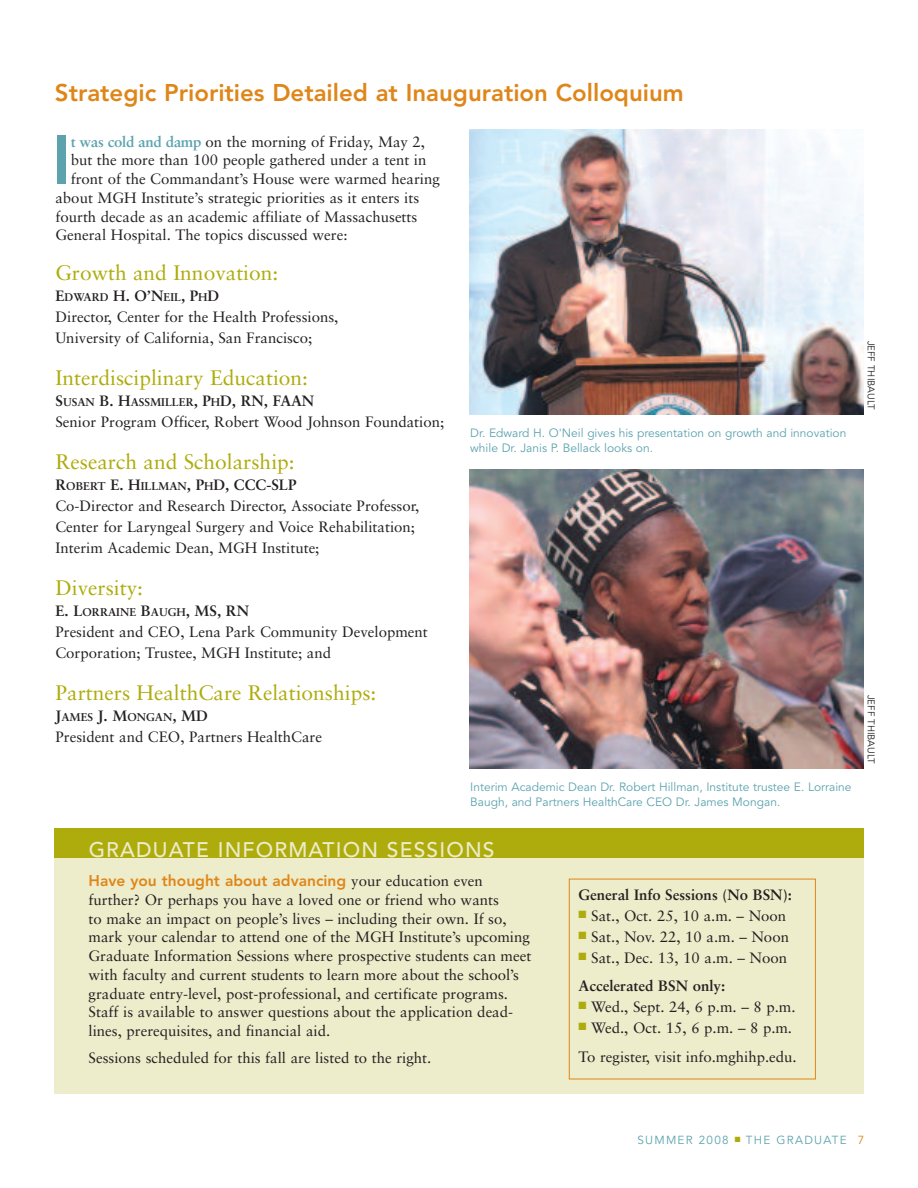
<style>
.page{position:relative;width:918px;height:1188px;background:#fff}
.page>*{position:absolute;margin:0;border:0;box-sizing:border-box;transform-origin:0 0}
.t1{font:800 69.15px "Avenir";color:#5ca3ae}
.t2{font:800 24px "Avenir";color:#df8619}
.t3{font:21px "Sabon";color:#aeac0c}
.t4{font:500 21px "Avenir";letter-spacing:.055em;color:#edeccb}
.t5{font:800 15.6px "Avenir";color:#df8619}
.t6{font:15px/21px "Sabon";color:#231f20}
.t7{font:700 15px "Sabon";color:#231f20}
.t8{font:12px/15px "Avenir";color:#5ca3ae}
.t9{font:11.7px "Avenir";letter-spacing:.11em;color:#5ca3ae}
.t10{font:700 11.25px "Sabon";color:#231f20}
.t11{font:9.75px "Avenir";color:#231f20}
.s1{font-weight:700;color:#5ca3ae}
.s2{font-weight:700}
.s3{font-weight:700;font-size:11.25px}
.s4{font-size:15px}
.s5{font-family:"Sabon";font-weight:400;font-size:15px;color:#231f20}
.s6{color:#df8619}
</style>
<div class="page">
<div style="left:54px;top:852px;width:810px;height:242px;background:#edeccb"></div>
<div style="left:54px;top:828px;width:810px;height:29px;background:#aeac0c"></div>
<img style="left:469px;top:130px;width:395px;height:284px">
<img style="left:469px;top:470px;width:395px;height:299px">
<div style="left:569px;top:879px;width:247px;height:200px;border:1px solid #df8619"></div>
<h2 class="t2" style="left:55px;top:83px;width:630px">Strategic Priorities Detailed at Inauguration Colloquium</h2>
<h1 class="t1" style="left:51px;top:132px;width:21px">I</h1>
<p class="t6" style="left:71px;top:132px;width:356px"><span class="s1">t was cold and damp</span> on the morning of Friday, May 2,</p>
<p class="t6" style="left:71px;top:151px;width:357px">but the more than 100 people gathered under a tent in</p>
<p class="t6" style="left:71px;top:170px;width:371px">front of the Commandant’s House were warmed hearing</p>
<p class="t6" style="left:55px;top:188px;width:365px">about MGH Institute’s strategic priorities as it enters its</p>
<p class="t6" style="left:55px;top:207px;width:363px">fourth decade as an academic affiliate of Massachusetts</p>
<p class="t6" style="left:55px;top:226px;width:294px">General Hospital. The topics discussed were:</p>
<h3 class="t3" style="left:56px;top:264px;width:224px">Growth and Innovation:</h3>
<p class="t6" style="left:55px;top:287px;width:284px"><span class="s2">E</span><span class="s3">DWARD</span> <span class="s2">H. O’N</span><span class="s3">EIL</span><span class="s2">, P</span><span class="s3">H</span><span class="s2">D<br></span>Director, Center for the Health Professions,<br>University of California, San Francisco;</p>
<h3 class="t3" style="left:56px;top:369px;width:254px">Interdisciplinary Education:</h3>
<p class="t6" style="left:55px;top:392px;width:390px"><span class="s2">S</span><span class="s3">USAN</span> <span class="s2">B. H</span><span class="s3">ASSMILLER</span><span class="s2">, P</span><span class="s3">H</span><span class="s2">D, RN, FAAN<br></span>Senior Program Officer, Robert Wood Johnson Foundation;</p>
<h3 class="t3" style="left:56px;top:453px;width:241px">Research and Scholarship:</h3>
<p class="t6" style="left:55px;top:476px;width:365px"><span class="s2">R</span><span class="s3">OBERT</span> <span class="s2">E. H</span><span class="s3">ILLMAN</span><span class="s2">, P</span><span class="s3">H</span><span class="s2">D, CCC-SLP<br></span>Co-Director and Research Director, Associate Professor, Center for Laryngeal Surgery and Voice Rehabilitation; Interim Academic Dean, MGH Institute;</p>
<h3 class="t3" style="left:56px;top:579px;width:89px">Diversity:</h3>
<p class="t10" style="left:56px;top:607px;width:195px"><span class="s4">E. L</span>ORRAINE <span class="s4">B</span>AUGH<span class="s4">, MS, RN</span></p>
<p class="t6" style="left:55px;top:623px;width:374px">President and CEO, Lena Park Community Development<br>Corporation; Trustee, MGH Institute; and</p>
<h3 class="t3" style="left:56px;top:684px;width:322px">Partners HealthCare Relationships:</h3>
<p class="t10" style="left:56px;top:712px;width:154px"><span class="s4">J</span>AMES <span class="s4">J. M</span>ONGAN<span class="s4">, MD</span></p>
<p class="t6" style="left:55px;top:728px;width:268px">President and CEO, Partners HealthCare</p>
<p class="t8" style="left:470px;top:427px;width:378px">Dr. Edward H. O'Neil gives his presentation on growth and innovation while Dr. Janis P. Bellack looks on.</p>
<p class="t8" style="left:470px;top:780px;width:383px">Interim Academic Dean Dr. Robert Hillman, Institute trustee E. Lorraine<br>Baugh, and Partners HealthCare CEO Dr. James Mongan.</p>
<h3 class="t4" style="left:89px;top:842px;width:407px">GRADUATE INFORMATION SESSIONS</h3>
<p class="t5" style="left:89px;top:874px;width:396px">Have you thought about advancing <span class="s5">your education even</span></p>
<p class="t6" style="left:89px;top:892px;width:444px;line-height:18.8px">further? Or perhaps you have a loved one or friend who wants<br>to make an impact on people’s lives – including their own. If so, mark your calendar to attend one of the MGH Institute’s upcoming Graduate Information Sessions where prospective students can meet with faculty and current students to learn more about the school’s graduate entry-level, post-professional, and certificate programs.<br>Staff is available to answer questions about the application dead&shy;lines, prerequisites, and financial aid.</p>
<p class="t6" style="left:89px;top:1048px;width:344px">Sessions scheduled for this fall are listed to the right.</p>
<p class="t7" style="left:579px;top:888px;width:215px">General Info Sessions (No BSN):</p>
<p class="t6" style="left:579px;top:906px;width:209px"><sup>■</sup> Sat., Oct. 25, 10 a.m. – Noon</p>
<p class="t6" style="left:579px;top:927px;width:212px"><sup>■</sup> Sat., Nov. 22, 10 a.m. – Noon</p>
<p class="t6" style="left:579px;top:945px;width:210px;line-height:28.5px"><sup>■</sup> Sat., Dec. 13, 10 a.m. – Noon<br><span class="s2">Accelerated BSN only:</span></p>
<p class="t6" style="left:579px;top:998px;width:218px"><sup>■</sup> Wed., Sept. 24, 6 p.m. – 8 p.m.</p>
<p class="t6" style="left:579px;top:1015px;width:220px;line-height:28.5px"><sup>■</sup> Wed., Oct. 15, 6 p.m. – 8 p.m.<br>To register, visit info.mghihp.edu.</p>
<p class="t11" style="left:875px;top:341px;width:70px;rotate:90deg">JEFF THIBAULT</p>
<p class="t11" style="left:875px;top:695px;width:70px;rotate:90deg">JEFF THIBAULT</p>
<p class="t9" style="left:637px;top:1135px;width:228px">SUMMER 2008 <sup>■</sup> THE GRADUATE <span class="s6">7</span></p>
</div>
